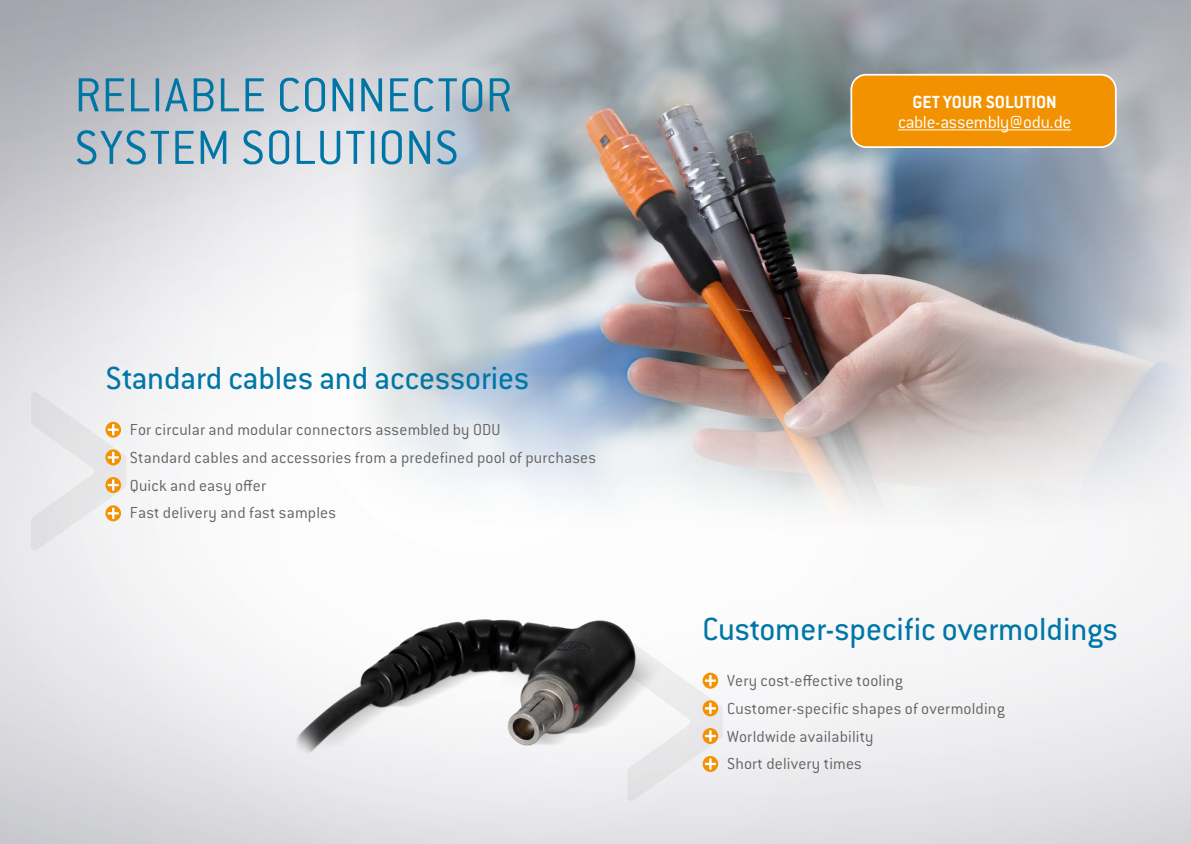
<style>
.page{position:relative;width:1191px;height:844px;background:#fff}
.page>*{position:absolute;margin:0;border:0;box-sizing:border-box;transform-origin:0 0}
.t1{font:300 52.5px/52.5px "ITC Conduitfor ODU";letter-spacing:.015em;color:#0076a7}
.t2{font:35px "ITC Conduitfor ODU";color:#0076a7}
.t3{font:300 19.25px "ITC Conduitfor ODU";letter-spacing:-.015em;color:#fff}
.t4{font:700 19.25px "ITC Conduitfor ODU";color:#fff}
.t5{font:300 17.5px/27.7px "ITC Conduitfor ODU";letter-spacing:.01em;color:#646363}
</style>
<div class="page">
<img style="left:341px;top:0;width:850px;height:542px">
<svg style="left:627px;top:642px;width:95px;height:158px"></svg>
<svg style="left:31px;top:392px;width:95px;height:158px"></svg>
<img style="left:293px;top:585px;width:374px;height:209px">
<div style="left:851px;top:75px;width:264px;height:72px;background:#f39200;border-radius:15px"></div>
<div style="left:850px;top:74px;width:266px;height:74px;border:2px solid #fff;border-radius:15px"></div>
<hr style="left:898px;top:129px;width:173px;height:1px;background:#fff">
<h1 class="t1" style="left:74px;top:69px;width:439px">RELIABLE CONNECTOR<br>SYSTEM SOLUTIONS</h1>
<h2 class="t2" style="left:105px;top:359px;width:425px">Standard cables and accessories</h2>
<p class="t5" style="left:130px;top:416px;width:467px">For circular and modular connectors assembled by ODU<br>Standard cables and accessories from a predefined pool of purchases Quick and easy offer<br>Fast delivery and fast samples</p>
<p class="t4" style="left:912px;top:91px;width:146px">GET YOUR SOLUTION</p>
<p class="t3" style="left:898px;top:111px;width:175px">cable-assembly@odu.de</p>
<h2 class="t2" style="left:702px;top:610px;width:416px">Customer-specific overmoldings</h2>
<p class="t5" style="left:727px;top:667px;width:279px">Very cost-effective tooling<br>Customer-specific shapes of overmolding<br>Worldwide availability<br>Short delivery times</p>
</div>
